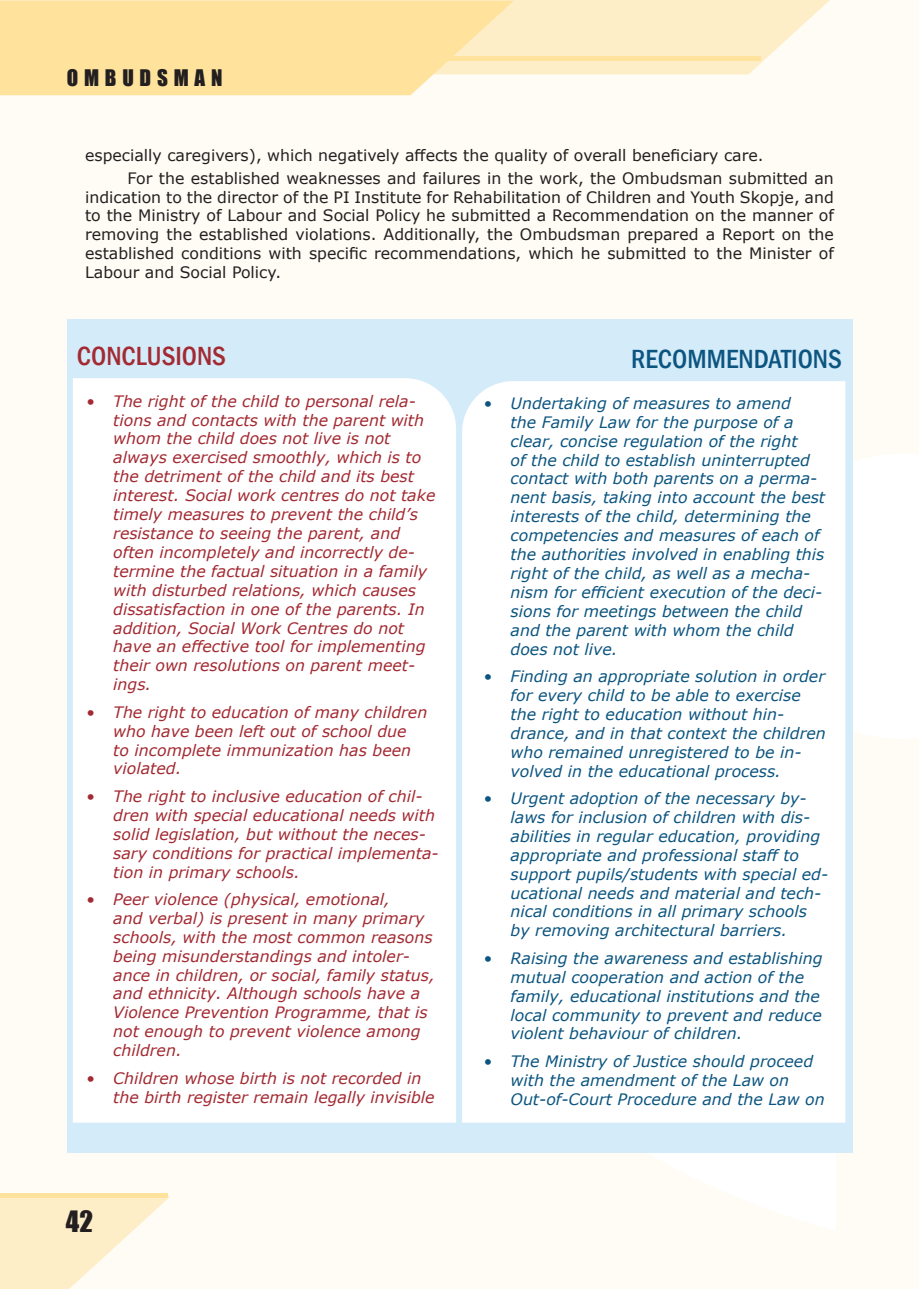
<style>
.page{position:relative;width:919px;height:1289px;background:#fff}
.page>*{position:absolute;margin:0;border:0;box-sizing:border-box;transform-origin:0 0}
.t1{font:500 condensed 27px "Franklin Gothic";color:#0c5580}
.t2{font:500 condensed 27px "Franklin Gothic";color:#a32a32}
.t3{font:27px "Impact";color:#231f20}
.t4{font:21px "Impact";color:#231f20}
.t5{font:italic 15.75px/18.9px "Verdana";color:#0c5580}
.t6{font:italic 15.75px/18.9px "Verdana";color:#a32a32}
.t7{font:15.75px/18.8px "Verdana";color:#231f20}
</style>
<div class="page">
<div style="left:0;top:0;width:918px;height:1288px;background:#fefcf5"></div>
<svg style="left:852px;top:453px;width:1px;height:286px"></svg>
<svg style="left:0;top:0;width:830px;height:74px;fill:#feeec8"></svg>
<svg style="left:0;top:1196px;width:170px;height:92px"></svg>
<svg style="left:0;top:1px;width:514px;height:94px;fill:#ffe29c"></svg>
<div style="left:122px;top:56px;width:638px;height:5px;background:#ffe29c"></div>
<hr style="left:0;top:1193px;width:168px;height:4px;background:#ffe29c">
<div style="left:67px;top:319px;width:785px;height:833px;background:#d4ebf9"></div>
<div style="left:73px;top:378px;width:383px;height:744px;background:#fff"></div>
<div style="left:462px;top:381px;width:383px;height:741px;background:#fff"></div>
<h2 class="t4" style="left:67px;top:61px;width:157px">O M B U D S M A N</h2>
<p class="t7" style="left:128px;top:143px;width:707px;line-height:23px;text-indent:-43px">especially caregivers), which negatively affects the quality of overall beneficiary care.<br>For the established weaknesses and failures in the work, the Ombudsman submitted an</p>
<p class="t7" style="left:85px;top:187px;width:750px;text-align:justify">indication to the director of the PI Institute for Rehabilitation of Children and Youth Skopje, and to the Ministry of Labour and Social Policy he submitted a Recommendation on the manner of removing the established violations. Additionally, the Ombudsman prepared a Report on the established conditions with specific recommendations, which he submitted to the Minister of Labour and Social Policy.</p>
<h1 class="t2" style="left:77px;top:338px;width:151px">CONCLUSIONS</h1>
<h1 class="t1" style="left:631px;top:342px;width:212px">RECOMMENDATIONS</h1>
<p class="t6" style="left:113px;top:391px;width:323px;text-indent:-27px">• The right of the child to personal rela&shy;tions and contacts with the parent with whom the child does not live is not always exercised smoothly, which is to the detriment of the child and its best interest. Social work centres do not take timely measures to prevent the child’s resistance to seeing the parent, and often incompletely and incorrectly de&shy;termine the factual situation in a family with disturbed relations, which causes dissatisfaction in one of the parents. In addition, Social Work Centres do not have an effective tool for implementing their own resolutions on parent meet&shy;ings.</p>
<p class="t6" style="left:113px;top:702px;width:315px;text-indent:-27px">• The right to education of many children who have been left out of school due<br>to incomplete immunization has been violated.</p>
<p class="t6" style="left:113px;top:786px;width:327px;text-indent:-27px">• The right to inclusive education of chil&shy;dren with special educational needs with solid legislation, but without the neces&shy;sary conditions for practical implementa&shy;tion in primary schools.</p>
<p class="t6" style="left:113px;top:889px;width:323px;text-indent:-27px">• Peer violence (physical, emotional,<br>and verbal) is present in many primary schools, with the most common reasons being misunderstandings and intoler&shy;ance in children, or social, family status, and ethnicity. Although schools have a Violence Prevention Programme, that is not enough to prevent violence among children.</p>
<p class="t6" style="left:113px;top:1068px;width:323px;text-indent:-27px">• Children whose birth is not recorded in the birth register remain legally invisible</p>
<p class="t5" style="left:510px;top:393px;width:316px;text-indent:-27px">• Undertaking of measures to amend<br>the Family Law for the purpose of a clear, concise regulation of the right<br>of the child to establish uninterrupted contact with both parents on a perma&shy;nent basis, taking into account the best interests of the child, determining the competencies and measures of each of the authorities involved in enabling this right of the child, as well as a mecha&shy;nism for efficient execution of the deci&shy;sions for meetings between the child and the parent with whom the child does not live.</p>
<p class="t5" style="left:510px;top:666px;width:317px;text-indent:-27px">• Finding an appropriate solution in order for every child to be able to exercise the right to education without hin&shy;drance, and in that context the children who remained unregistered to be in&shy;volved in the educational process.</p>
<p class="t5" style="left:510px;top:788px;width:319px;text-indent:-27px">• Urgent adoption of the necessary by&shy;laws for inclusion of children with dis&shy;abilities in regular education, providing appropriate and professional staff to support pupils/students with special ed&shy;ucational needs and material and tech&shy;nical conditions in all primary schools by removing architectural barriers.</p>
<p class="t5" style="left:510px;top:948px;width:313px;text-indent:-27px">• Raising the awareness and establishing mutual cooperation and action of the family, educational institutions and the local community to prevent and reduce violent behaviour of children.</p>
<p class="t5" style="left:510px;top:1051px;width:315px;text-indent:-27px">• The Ministry of Justice should proceed with the amendment of the Law on<br>Out-of-Court Procedure and the Law on</p>
<h1 class="t3" style="left:66px;top:1200px;width:29px">42</h1>
</div>
